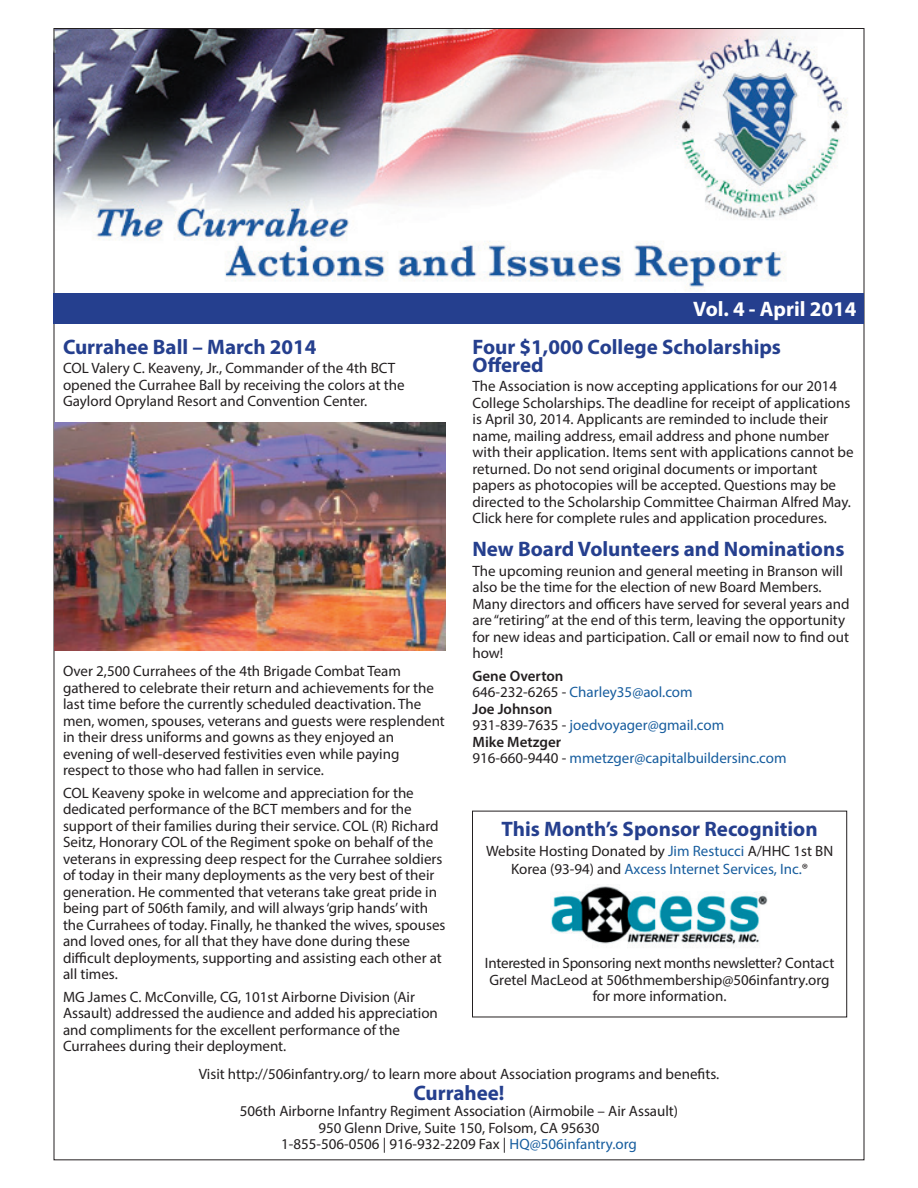
<style>
.page{position:relative;width:918px;height:1188px;background:#fff}
.page>*{position:absolute;margin:0;border:0;box-sizing:border-box;transform-origin:0 0}
.t1{font:700 21px/18px "Myriad Pro";color:#253f8e}
.t2{font:700 21px "Myriad Pro";color:#fff}
.t3{font:15px/16.5px "Myriad Pro";color:#231f20}
.t4{font:15px/16.5px "Myriad Pro";color:#175d9e}
.s1{font-weight:600;color:#231f20}
.s2{color:#231f20}
.s3{color:#175d9e}
</style>
<div class="page">
<img style="left:56px;top:30px;width:792px;height:259px">
<div style="left:54px;top:293px;width:810px;height:30px;background:#253f8e"></div>
<img style="left:54px;top:422px;width:392px;height:229px">
<img style="left:551px;top:886px;width:217px;height:59px">
<div style="left:472px;top:811px;width:375px;height:206px;border:1px solid #231f20"></div>
<h1 class="t1" style="left:63px;top:337px;width:255px">Currahee Ball – March 2014</h1>
<p class="t3" style="left:63px;top:360px;width:343px">COL Valery C. Keaveny, Jr., Commander of the 4th BCT opened the Currahee Ball by receiving the colors at the<br>Gaylord Opryland Resort and Convention Center.</p>
<p class="t3" style="left:63px;top:663px;width:383px">Over 2,500 Currahees of the 4th Brigade Combat Team gathered to celebrate their return and achievements for the last time before the currently scheduled deactivation. The men, women, spouses, veterans and guests were resplendent in their dress uniforms and gowns as they enjoyed an evening of well-deserved festivities even while paying respect to those who had fallen in service.</p>
<p class="t3" style="left:63px;top:784px;width:384px">COL Keaveny spoke in welcome and appreciation for the dedicated performance of the BCT members and for the support of their families during their service. COL (R) Richard Seitz, Honorary COL of the Regiment spoke on behalf of the veterans in expressing deep respect for the Currahee soldiers of today in their many deployments as the very best of their generation. He commented that veterans take great pride in being part of 506th family, and will always ‘grip hands’ with the Currahees of today. Finally, he thanked the wives, spouses and loved ones, for all that they have done during these difficult deployments, supporting and assisting each other at all times.</p>
<p class="t3" style="left:63px;top:988px;width:376px">MG James C. McConville, CG, 101st Airborne Division (Air Assault) addressed the audience and added his appreciation and compliments for the excellent performance of the Currahees during their deployment.</p>
<h1 class="t2" style="left:693px;top:295px;width:165px">Vol. 4 - April 2014</h1>
<h1 class="t1" style="left:472px;top:337px;width:310px">Four $1,000 College Scholarships<br>Offered</h1>
<p class="t3" style="left:472px;top:378px;width:383px">The Association is now accepting applications for our 2014<br>College Scholarships. The deadline for receipt of applications is April 30, 2014. Applicants are reminded to include their name, mailing address, email address and phone number with their application. Items sent with applications cannot be returned. Do not send original documents or important papers as photocopies will be accepted. Questions may be directed to the Scholarship Committee Chairman Alfred May.<br>Click here for complete rules and application procedures.</p>
<h1 class="t1" style="left:472px;top:539px;width:374px">New Board Volunteers and Nominations</h1>
<p class="t3" style="left:472px;top:562px;width:379px">The upcoming reunion and general meeting in Branson will also be the time for the election of new Board Members.<br>Many directors and officers have served for several years and are “retiring” at the end of this term, leaving the opportunity for new ideas and participation. Call or email now to find out how!</p>
<p class="t4" style="left:472px;top:667px;width:316px"><span class="s1">Gene Overton<br></span><span class="s2">646-232-6265 -</span> Charley35@aol.com<br><span class="s1">Joe Johnson<br></span><span class="s2">931-839-7635 -</span> joedvoyager@gmail.com<br><span class="s1">Mike Metzger<br></span><span class="s2">916-660-9440 -</span> mmetzger@capitalbuildersinc.com</p>
<h1 class="t1" style="left:502px;top:819px;width:318px">This Month’s Sponsor Recognition</h1>
<p class="t3" style="left:486px;top:841px;width:349px;line-height:18px;text-align:center">Website Hosting Donated by <span class="s3">Jim Restucci</span> A/HHC 1st BN<br>Korea (93-94) and <span class="s3">Axcess Internet Services, Inc.</span>®</p>
<p class="t3" style="left:485px;top:955px;width:351px;text-align:center">Interested in Sponsoring next months newsletter? Contact<br>Gretel MacLeod at 506thmembership@506infantry.org for more information.</p>
<p class="t3" style="left:199px;top:1065px;width:522px">Visit http://506infantry.org/ to learn more about Association programs and benefits.</p>
<h1 class="t1" style="left:413px;top:1083px;width:93px">Currahee!</h1>
<p class="t3" style="left:240px;top:1103px;width:440px;text-align:center">506th Airborne Infantry Regiment Association (Airmobile – Air Assault)<br>950 Glenn Drive, Suite 150, Folsom, CA 95630<br>1-855-506-0506 | 916-932-2209 Fax | <span class="s3">HQ@506infantry.org</span></p>
</div>
